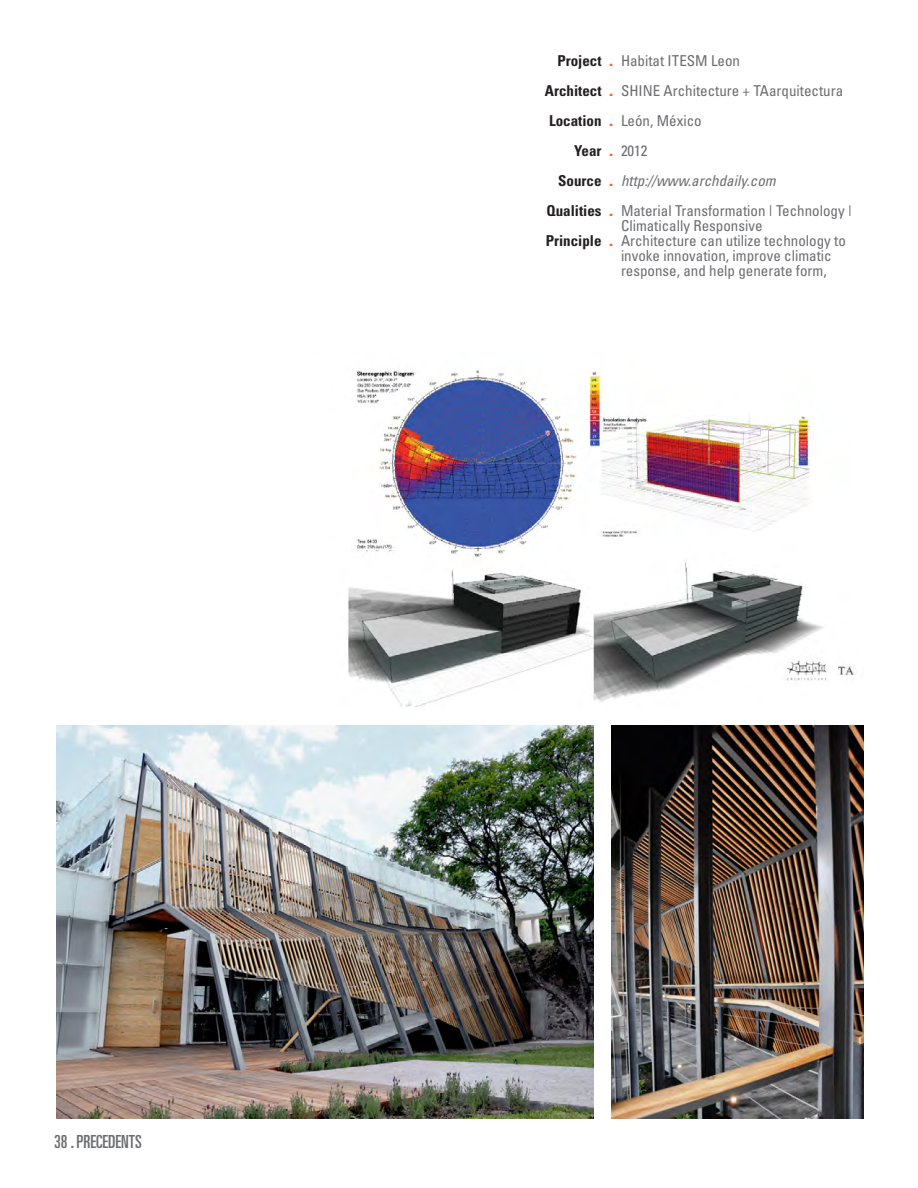
<style>
.page{position:relative;width:918px;height:1188px;background:#fff}
.page>*{position:absolute;margin:0;border:0;box-sizing:border-box;transform-origin:0 0}
.t1{font:ultra-condensed 18px "Univers";color:#6c6d70}
.Project_Info{font:condensed 15px/15px "Univers";color:#6c6d70}
.t2{font:700 condensed 15px/30px "Univers";color:#231f20;text-align:right}
.Project_Info-2{font:italic condensed 15px "Univers";color:#6c6d70}
.t3{font:900 15px/30px "Univers";color:#f36a21;text-align:justify}
</style>
<div class="page">
<img style="left:57px;top:726px;width:537px;height:393px">
<img style="left:611px;top:726px;width:253px;height:393px">
<img style="left:348px;top:369px;width:507px;height:337px">
<p class="t1" style="left:54px;top:1132px;width:89px">38 . PRECEDENTS</p>
<p class="t2" style="left:545px;top:45px;width:58px">Project<br>Architect<br>Location<br>Year<br>Source<br>Qualities<br>Principle</p>
<p class="t3" style="left:609px;top:45px;width:6px">. . . . . . .</p>
<p class="Project_Info" style="left:621px;top:53px;width:121px">Habitat ITESM Leon</p>
<p class="Project_Info" style="left:621px;top:83px;width:224px">SHINE Architecture + TAarquitectura</p>
<p class="Project_Info" style="left:621px;top:113px;width:82px">León, México</p>
<p class="Project_Info" style="left:621px;top:143px;width:28px">2012</p>
<p class="Project_Info-2" style="left:621px;top:171px;width:156px">http://www.archdaily.com</p>
<p class="Project_Info" style="left:621px;top:203px;width:232px">Material Transformation | Technology |<br>Climatically Responsive</p>
<p class="Project_Info" style="left:621px;top:233px;width:226px">Architecture can utilize technology to invoke innovation, improve climatic response, and help generate form,</p>
</div>
